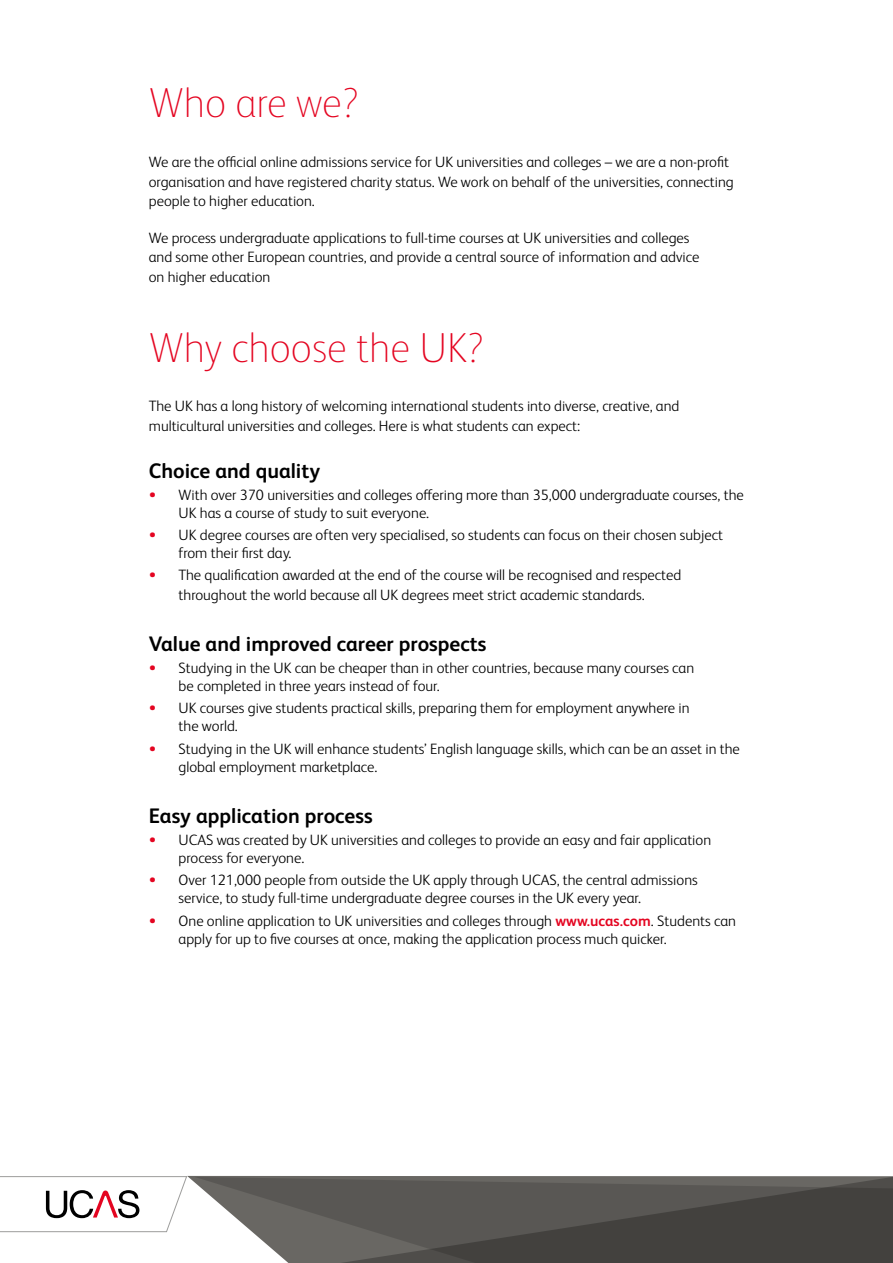
<style>
.page{position:relative;width:893px;height:1263px;background:#fff}
.page>*{position:absolute;margin:0;border:0;box-sizing:border-box;transform-origin:0 0}
.t1{font:100 42px "FS Albert Pro";color:#e40521}
.t2{font:700 21px "FS Albert Pro";color:#000}
.t3{font:300 15px/18px "FS Albert Pro";color:#000}
.s1{color:#e40521}
.s2{font-weight:700;color:#e40521}
</style>
<div class="page">
<svg style="left:187px;top:1176px;width:706px;height:6px"></svg>
<svg style="left:194px;top:1177px;width:699px;height:86px"></svg>
<svg style="left:0;top:1176px;width:187px;height:56px"></svg>
<h1 class="t1" style="left:149px;top:76px;width:211px">Who are we?</h1>
<p class="t3" style="left:149px;top:151px;width:586px;line-height:19.5px">We are the official online admissions service for UK universities and colleges – we are a non-profit organisation and have registered charity status. We work on behalf of the universities, connecting people to higher education.</p>
<p class="t3" style="left:149px;top:227px;width:552px;line-height:19.5px">We process undergraduate applications to full-time courses at UK universities and colleges and some other European countries, and provide a central source of information and advice on higher education</p>
<h1 class="t1" style="left:149px;top:320px;width:336px">Why choose the UK?</h1>
<p class="t3" style="left:149px;top:395px;width:532px;line-height:19.5px">The UK has a long history of welcoming international students into diverse, creative, and multicultural universities and colleges. Here is what students can expect:</p>
<h2 class="t2" style="left:149px;top:456px;width:173px">Choice and quality</h2>
<p class="t3" style="left:179px;top:485px;width:567px;text-indent:-30px"><span class="s1">•</span> With over 370 universities and colleges offering more than 35,000 undergraduate courses, the<br>UK has a course of study to suit everyone.</p>
<p class="t3" style="left:179px;top:525px;width:546px;text-indent:-30px"><span class="s1">•</span> UK degree courses are often very specialised, so students can focus on their chosen subject from their first day.</p>
<p class="t3" style="left:149px;top:564px;width:534px;line-height:19.5px;text-align:center"><span class="s1">•</span> The qualification awarded at the end of the course will be recognised and respected throughout the world because all UK degrees meet strict academic standards.</p>
<h2 class="t2" style="left:149px;top:629px;width:339px">Value and improved career prospects</h2>
<p class="t3" style="left:179px;top:658px;width:517px;text-indent:-30px"><span class="s1">•</span> Studying in the UK can be cheaper than in other countries, because many courses can be completed in three years instead of four.</p>
<p class="t3" style="left:179px;top:698px;width:513px;text-indent:-30px"><span class="s1">•</span> UK courses give students practical skills, preparing them for employment anywhere in the world.</p>
<p class="t3" style="left:179px;top:739px;width:563px;text-indent:-30px"><span class="s1">•</span> Studying in the UK will enhance students’ English language skills, which can be an asset in the global employment marketplace.</p>
<h2 class="t2" style="left:149px;top:801px;width:225px">Easy application process</h2>
<p class="t3" style="left:179px;top:830px;width:534px;text-indent:-30px"><span class="s1">•</span> UCAS was created by UK universities and colleges to provide an easy and fair application process for everyone.</p>
<p class="t3" style="left:179px;top:870px;width:521px;text-indent:-30px"><span class="s1">•</span> Over 121,000 people from outside the UK apply through UCAS, the central admissions service, to study full-time undergraduate degree courses in the UK every year.</p>
<p class="t3" style="left:179px;top:910px;width:559px;text-indent:-30px"><span class="s1">•</span> One online application to UK universities and colleges through <span class="s2">www.ucas.com</span>. Students can apply for up to five courses at once, making the application process much quicker.</p>
</div>
